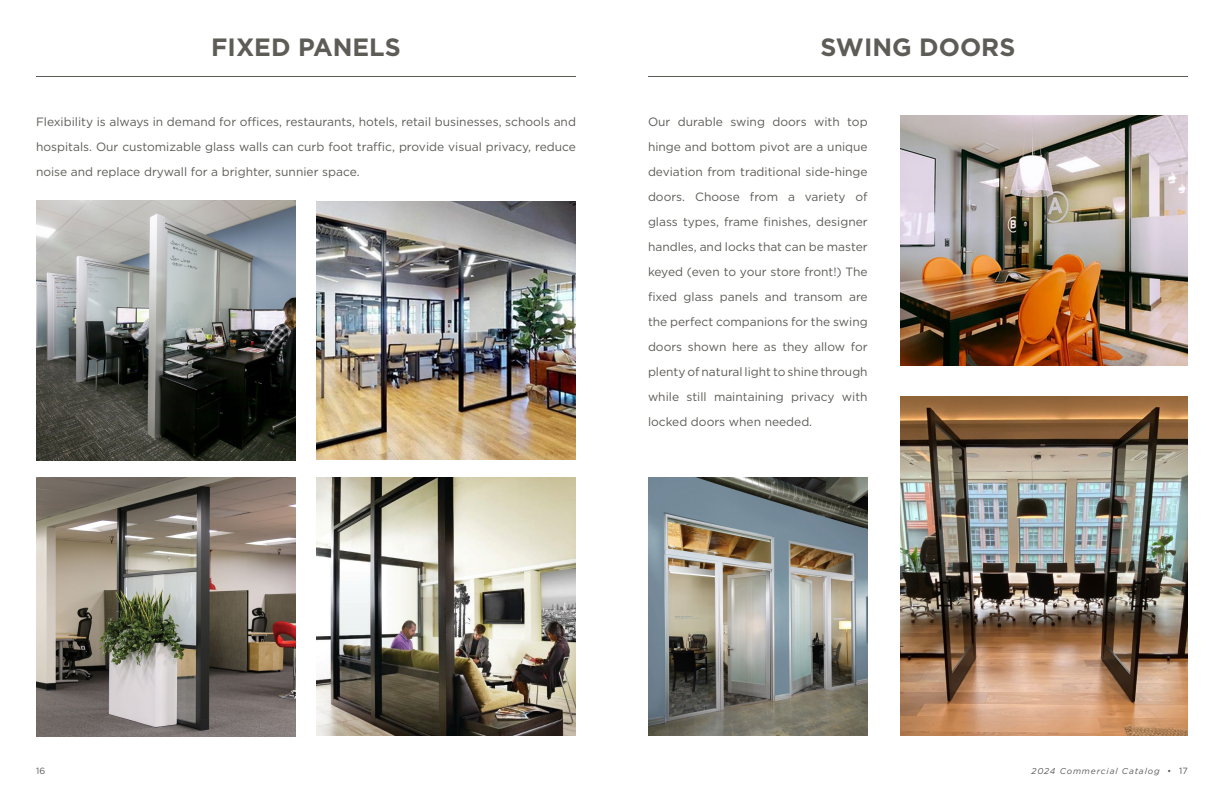
<style>
.page{position:relative;width:1224px;height:792px;background:#fff}
.page>*{position:absolute;margin:0;border:0;box-sizing:border-box;transform-origin:0 0}
.t1{font:700 25px "Gotham";color:#5d5c57}
.t2{font:12px/25px "Gotham";color:#5d5c57;text-align:justify}
.t3{font:9px "Gotham";color:#57585a}
.t4{font:italic 8.5px "Gotham";letter-spacing:.1em;color:#57585a}
.s1{font-style:normal;font-size:9px}
</style>
<div class="page">
<hr style="left:36px;top:76px;width:540px;height:1px;background:#5d5c57">
<img style="left:317px;top:477px;width:259px;height:258px">
<img style="left:317px;top:202px;width:259px;height:257px">
<img style="left:36px;top:201px;width:259px;height:259px">
<img style="left:36px;top:477px;width:259px;height:260px">
<hr style="left:648px;top:76px;width:540px;height:1px;background:#5d5c57">
<img style="left:900px;top:116px;width:288px;height:249px">
<img style="left:648px;top:477px;width:220px;height:258px">
<img style="left:900px;top:396px;width:288px;height:339px">
<p class="t1" style="left:211px;top:31px;width:191px">FIXED PANELS</p>
<p class="t2" style="left:36px;top:109px;width:542px">Flexibility is always in demand for offices, restaurants, hotels, retail businesses, schools and hospitals. Our customizable glass walls can curb foot traffic, provide visual privacy, reduce noise and replace drywall for a brighter, sunnier space.</p>
<p class="t1" style="left:821px;top:31px;width:196px">SWING DOORS</p>
<p class="t2" style="left:648px;top:109px;width:221px">Our durable swing doors with top hinge and bottom pivot are a unique deviation from traditional side-hinge doors. Choose from a variety of glass types, frame finishes, designer handles, and locks that can be master keyed (even to your store front!) The fixed glass panels and transom are the perfect companions for the swing doors shown here as they allow for plenty of natural light to shine through while still maintaining privacy with locked doors when needed.</p>
<p class="t3" style="left:36px;top:765px;width:11px">16</p>
<p class="t4" style="left:1032px;top:766px;width:158px">2024 Commercial Catalog • <span class="s1">17</span></p>
</div>
